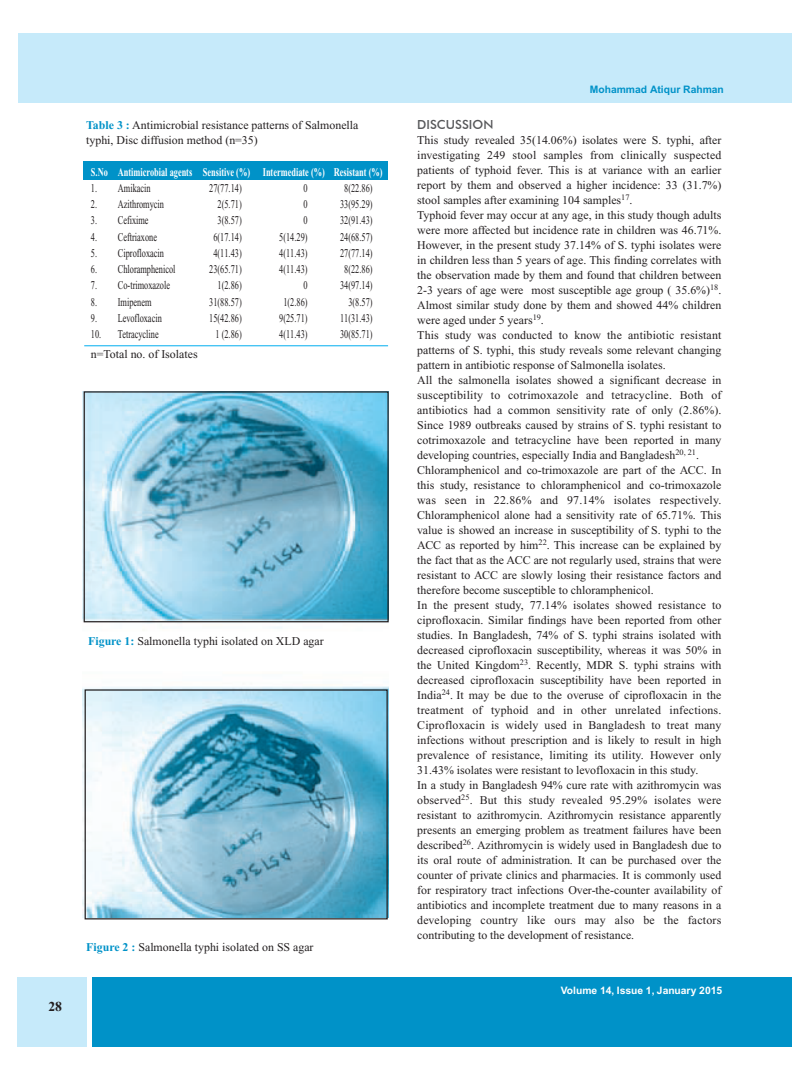
<style>
.page{position:relative;width:810px;height:1080px;background:#fff}
.page>*{position:absolute;margin:0;border:0;box-sizing:border-box;transform-origin:0 0}
.t1{font:700 13.75px "Times New Roman";color:#231f20}
.t2{font:500 12.5px "Futura BT";color:#57585a}
.t3{font:11.88px/15px "Times New Roman";color:#231f20}
.t4{font:11.88px "Times New Roman";color:#231f20;scale:.7 1}
.t5{font:700 11.88px "Times New Roman";color:#fff;scale:.7 1}
.t6{font:700 10.25px "Helvetica";color:#fff}
.t7{font:700 10.25px "Helvetica";color:#0092c8}
.s1{font-weight:700;color:#0092c8}
</style>
<div class="page">
<img style="left:83px;top:391px;width:306px;height:527px">
<div style="left:83px;top:161px;width:305px;height:18px;background:#0092c8"></div>
<div style="left:18px;top:33px;width:774px;height:70px;background:#c6eafa"></div>
<div style="left:93px;top:977px;width:699px;height:69px;background:#0092c8"></div>
<div style="left:18px;top:977px;width:69px;height:69px;background:#c6eafa"></div>
<hr style="left:84px;top:346px;width:304px;height:1px;background:#00aeef">
<div style="left:84px;top:391px;width:305px;height:231px;border:1px solid #231f20"></div>
<div style="left:85px;top:689px;width:303px;height:230px;border:1px solid #231f20"></div>
<p class="t3" style="left:86px;top:118px;width:274px"><span class="s1">Table 3 :</span> Antimicrobial resistance patterns of Salmonella typhi, Disc diffusion method (n=35)</p>
<p class="t5" style="left:91px;top:165px;width:418px">S.No Antimicrobial agents Sensitive (%) Intermediate (%) Resistant (%)</p>
<p class="t4" style="left:91px;top:181px;width:87px">1. Amikacin</p>
<p class="t4" style="left:209px;top:181px;width:48px">27(77.14)</p>
<p class="t4" style="left:303px;top:181px;width:7px">0</p>
<p class="t4" style="left:344px;top:181px;width:42px">8(22.86)</p>
<p class="t4" style="left:91px;top:198px;width:106px">2. Azithromycin</p>
<p class="t4" style="left:218px;top:198px;width:36px">2(5.71)</p>
<p class="t4" style="left:303px;top:198px;width:7px">0</p>
<p class="t4" style="left:340px;top:198px;width:48px">33(95.29)</p>
<p class="t4" style="left:91px;top:214px;width:84px">3. Cefixime</p>
<p class="t4" style="left:218px;top:214px;width:36px">3(8.57)</p>
<p class="t4" style="left:303px;top:214px;width:7px">0</p>
<p class="t4" style="left:340px;top:214px;width:48px">32(91.43)</p>
<p class="t4" style="left:91px;top:230px;width:96px">4. Ceftriaxone</p>
<p class="t4" style="left:213px;top:230px;width:42px">6(17.14)</p>
<p class="t4" style="left:279px;top:230px;width:42px">5(14.29)</p>
<p class="t4" style="left:340px;top:230px;width:48px">24(68.57)</p>
<p class="t4" style="left:91px;top:246px;width:106px">5. Ciprofloxacin</p>
<p class="t4" style="left:213px;top:246px;width:42px">4(11.43)</p>
<p class="t4" style="left:279px;top:246px;width:42px">4(11.43)</p>
<p class="t4" style="left:340px;top:246px;width:48px">27(77.14)</p>
<p class="t4" style="left:91px;top:263px;width:122px">6. Chloramphenicol</p>
<p class="t4" style="left:209px;top:263px;width:48px">23(65.71)</p>
<p class="t4" style="left:279px;top:263px;width:42px">4(11.43)</p>
<p class="t4" style="left:344px;top:263px;width:42px">8(22.86)</p>
<p class="t4" style="left:91px;top:279px;width:115px">7. Co-trimoxazole</p>
<p class="t4" style="left:218px;top:279px;width:36px">1(2.86)</p>
<p class="t4" style="left:303px;top:279px;width:7px">0</p>
<p class="t4" style="left:340px;top:279px;width:48px">34(97.14)</p>
<p class="t4" style="left:91px;top:295px;width:88px">8. Imipenem</p>
<p class="t4" style="left:209px;top:295px;width:48px">31(88.57)</p>
<p class="t4" style="left:283px;top:295px;width:36px">1(2.86)</p>
<p class="t4" style="left:348px;top:295px;width:36px">3(8.57)</p>
<p class="t4" style="left:91px;top:311px;width:103px">9. Levofloxacin</p>
<p class="t4" style="left:209px;top:311px;width:48px">15(42.86)</p>
<p class="t4" style="left:279px;top:311px;width:42px">9(25.71)</p>
<p class="t4" style="left:340px;top:311px;width:48px">11(31.43)</p>
<p class="t4" style="left:91px;top:328px;width:98px">10. Tetracycline</p>
<p class="t4" style="left:215px;top:328px;width:39px">1 (2.86)</p>
<p class="t4" style="left:279px;top:328px;width:42px">4(11.43)</p>
<p class="t4" style="left:340px;top:328px;width:48px">30(85.71)</p>
<p class="t3" style="left:91px;top:347px;width:108px">n=Total no. of Isolates</p>
<p class="t3" style="left:88px;top:634px;width:237px"><span class="s1">Figure 1:</span> Salmonella typhi isolated on XLD agar</p>
<p class="t1" style="left:48px;top:998px;width:15px">28</p>
<p class="t3" style="left:86px;top:939px;width:229px"><span class="s1">Figure 2 :</span> Salmonella typhi isolated on SS agar</p>
<p class="t7" style="left:590px;top:84px;width:136px">Mohammad Atiqur Rahman</p>
<p class="t2" style="left:417px;top:117px;width:78px">DISCUSSION</p>
<p class="t3" style="left:417px;top:133px;width:306px">This study revealed 35(14.06%) isolates were S. typhi, after investigating 249 stool samples from clinically suspected patients of typhoid fever. This is at variance with an earlier report by them and observed a higher incidence: 33 (31.7%) stool samples after examining 104 samples<sup>17</sup>.<br>Typhoid fever may occur at any age, in this study though adults were more affected but incidence rate in children was 46.71%.<br>However, in the present study 37.14% of S. typhi isolates were in children less than 5 years of age. This finding correlates with the observation made by them and found that children between 2-3 years of age were most susceptible age group ( 35.6%)<sup>18</sup>.<br>Almost similar study done by them and showed 44% children were aged under 5 years<sup>19</sup>.<br>This study was conducted to know the antibiotic resistant patterns of S. typhi, this study reveals some relevant changing pattern in antibiotic response of Salmonella isolates.<br>All the salmonella isolates showed a significant decrease in susceptibility to cotrimoxazole and tetracycline. Both of antibiotics had a common sensitivity rate of only (2.86%).<br>Since 1989 outbreaks caused by strains of S. typhi resistant to cotrimoxazole and tetracycline have been reported in many developing countries, especially India and Bangladesh<sup>20,</sup> <sup>21</sup>.<br>Chloramphenicol and co-trimoxazole are part of the ACC. In this study, resistance to chloramphenicol and co-trimoxazole was seen in 22.86% and 97.14% isolates respectively.<br>Chloramphenicol alone had a sensitivity rate of 65.71%. This value is showed an increase in susceptibility of S. typhi to the ACC as reported by him<sup>22</sup>. This increase can be explained by the fact that as the ACC are not regularly used, strains that were resistant to ACC are slowly losing their resistance factors and therefore become susceptible to chloramphenicol.<br>In the present study, 77.14% isolates showed resistance to ciprofloxacin. Similar findings have been reported from other studies. In Bangladesh, 74% of S. typhi strains isolated with decreased ciprofloxacin susceptibility, whereas it was 50% in the United Kingdom<sup>23</sup>. Recently, MDR S. typhi strains with decreased ciprofloxacin susceptibility have been reported in India<sup>24</sup>. It may be due to the overuse of ciprofloxacin in the treatment of typhoid and in other unrelated infections.<br>Ciprofloxacin is widely used in Bangladesh to treat many infections without prescription and is likely to result in high prevalence of resistance, limiting its utility. However only 31.43% isolates were resistant to levofloxacin in this study.<br>In a study in Bangladesh 94% cure rate with azithromycin was observed<sup>25</sup>. But this study revealed 95.29% isolates were resistant to azithromycin. Azithromycin resistance apparently presents an emerging problem as treatment failures have been described<sup>26</sup>. Azithromycin is widely used in Bangladesh due to its oral route of administration. It can be purchased over the counter of private clinics and pharmacies. It is commonly used for respiratory tract infections Over-the-counter availability of antibiotics and incomplete treatment due to many reasons in a developing country like ours may also be the factors contributing to the development of resistance.</p>
<p class="t6" style="left:561px;top:985px;width:163px">Volume 14, Issue 1, January 2015</p>
</div>
